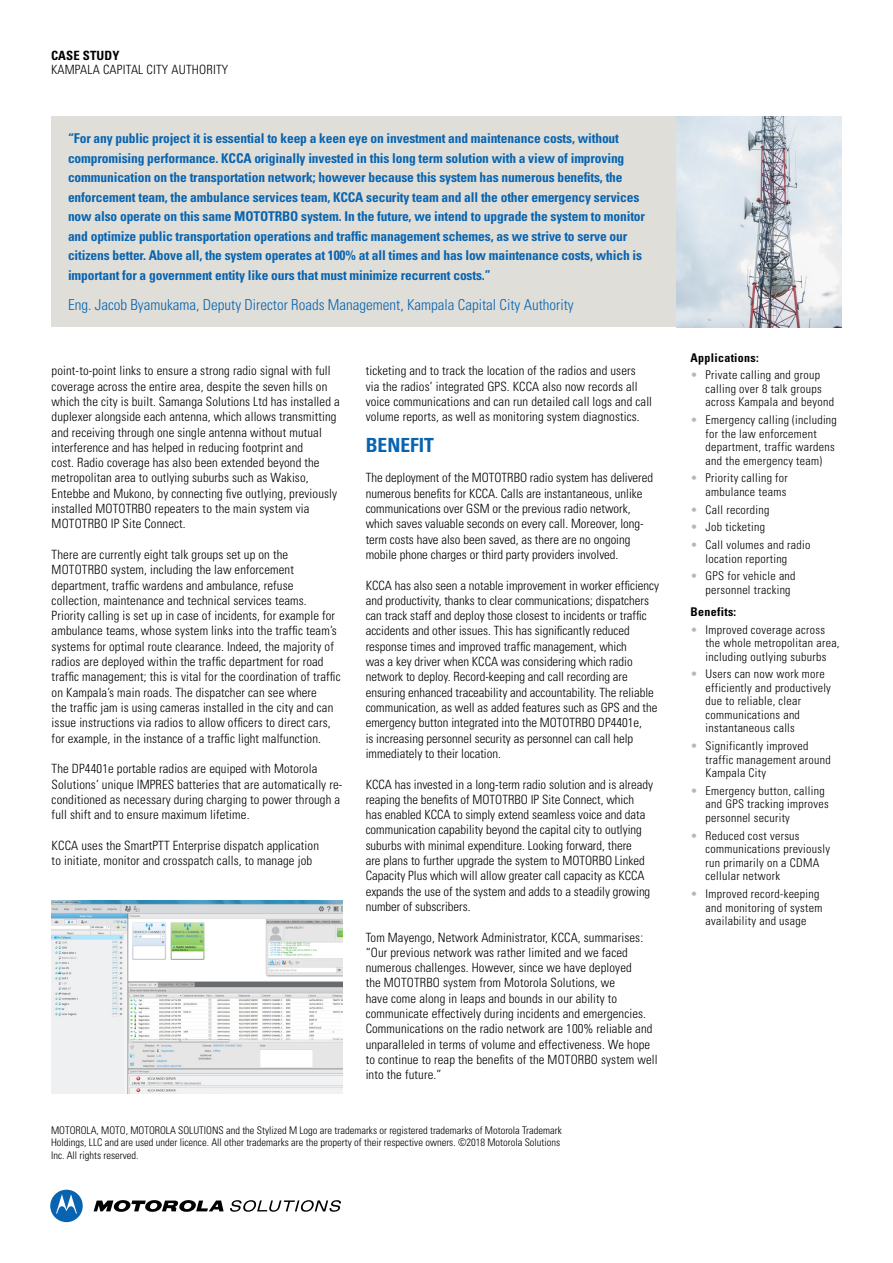
<style>
.page{position:relative;width:893px;height:1263px;background:#fff}
.page>*{position:absolute;margin:0;border:0;box-sizing:border-box;transform-origin:0 0}
.t1{font:700 condensed 19.5px "Univers LT Std";color:#0864b0}
.t2{font:300 condensed 15px "Univers LT Std";color:#0864b0}
.t3{font:700 condensed 13.5px/19.5px "Univers LT Std";letter-spacing:-.01em;color:#0864b0}
.t4{font:300 condensed 12.75px/15.3px "Univers LT Std";letter-spacing:.01em;color:#000}
.t5{font:700 condensed 12.75px "Univers LT Std";letter-spacing:.01em;color:#000}
.t6{font:300 condensed 12px/13.5px "Univers LT Std";letter-spacing:.025em;color:#000}
.t7{font:700 condensed 12px "Univers LT Std";letter-spacing:.025em;color:#000}
.t8{font:300 condensed 10.5px/12.6px "Univers LT Std";color:#000}
.s1{color:#bfb7ad}
</style>
<div class="page">
<svg style="left:94px;top:1200px;width:130px;height:12px"></svg>
<svg style="left:50px;top:1190px;width:33px;height:32px"></svg>
<svg style="left:230px;top:1200px;width:111px;height:12px"></svg>
<div style="left:51px;top:117px;width:625px;height:210px;background:#e0ded8"></div>
<img style="left:676px;top:117px;width:166px;height:210px">
<img style="left:52px;top:900px;width:290px;height:194px">
<p class="t5" style="left:51px;top:48px;width:70px">CASE STUDY</p>
<p class="t4" style="left:51px;top:62px;width:179px">KAMPALA CAPITAL CITY AUTHORITY</p>
<p class="t3" style="left:68px;top:129px;width:579px">“For any public project it is essential to keep a keen eye on investment and maintenance costs, without compromising performance. KCCA originally invested in this long term solution with a view of improving communication on the transportation network; however because this system has numerous benefits, the enforcement team, the ambulance services team, KCCA security team and all the other emergency services now also operate on this same MOTOTRBO system. In the future, we intend to upgrade the system to monitor and optimize public transportation operations and traffic management schemes, as we strive to serve our citizens better. Above all, the system operates at 100% at all times and has low maintenance costs, which is important for a government entity like ours that must minimize recurrent costs.”</p>
<p class="t2" style="left:68px;top:296px;width:507px">Eng. Jacob Byamukama, Deputy Director Roads Management, Kampala Capital City Authority</p>
<p class="t4" style="left:52px;top:363px;width:290px">point-to-point links to ensure a strong radio signal with full coverage across the entire area, despite the seven hills on which the city is built. Samanga Solutions Ltd has installed a duplexer alongside each antenna, which allows transmitting and receiving through one single antenna without mutual interference and has helped in reducing footprint and<br>cost. Radio coverage has also been extended beyond the metropolitan area to outlying suburbs such as Wakiso, Entebbe and Mukono, by connecting five outlying, previously installed MOTOTRBO repeaters to the main system via MOTOTRBO IP Site Connect.</p>
<p class="t4" style="left:52px;top:547px;width:290px">There are currently eight talk groups set up on the MOTOTRBO system, including the law enforcement department, traffic wardens and ambulance, refuse collection, maintenance and technical services teams.<br>Priority calling is set up in case of incidents, for example for ambulance teams, whose system links into the traffic team’s systems for optimal route clearance. Indeed, the majority of radios are deployed within the traffic department for road traffic management; this is vital for the coordination of traffic on Kampala’s main roads. The dispatcher can see where<br>the traffic jam is using cameras installed in the city and can issue instructions via radios to allow officers to direct cars, for example, in the instance of a traffic light malfunction.</p>
<p class="t4" style="left:52px;top:761px;width:292px">The DP4401e portable radios are equiped with Motorola Solutions’ unique IMPRES batteries that are automatically re&shy;conditioned as necessary during charging to power through a full shift and to ensure maximum lifetime.</p>
<p class="t4" style="left:52px;top:837px;width:269px">KCCA uses the SmartPTT Enterprise dispatch application to initiate, monitor and crosspatch calls, to manage job</p>
<p class="t4" style="left:366px;top:363px;width:288px">ticketing and to track the location of the radios and users via the radios’ integrated GPS. KCCA also now records all voice communications and can run detailed call logs and call volume reports, as well as monitoring system diagnostics.</p>
<p class="t1" style="left:366px;top:433px;width:70px">BENEFIT</p>
<p class="t4" style="left:366px;top:470px;width:289px">The deployment of the MOTOTRBO radio system has delivered numerous benefits for KCCA. Calls are instantaneous, unlike communications over GSM or the previous radio network, which saves valuable seconds on every call. Moreover, long&shy;term costs have also been saved, as there are no ongoing mobile phone charges or third party providers involved.</p>
<p class="t4" style="left:366px;top:577px;width:295px">KCCA has also seen a notable improvement in worker efficiency and productivity, thanks to clear communications; dispatchers can track staff and deploy those closest to incidents or traffic accidents and other issues. This has significantly reduced response times and improved traffic management, which<br>was a key driver when KCCA was considering which radio network to deploy. Record-keeping and call recording are ensuring enhanced traceability and accountability. The reliable communication, as well as added features such as GPS and the emergency button integrated into the MOTOTRBO DP4401e,<br>is increasing personnel security as personnel can call help immediately to their location.</p>
<p class="t4" style="left:366px;top:776px;width:289px">KCCA has invested in a long-term radio solution and is already reaping the benefits of MOTOTRBO IP Site Connect, which has enabled KCCA to simply extend seamless voice and data communication capability beyond the capital city to outlying suburbs with minimal expenditure. Looking forward, there<br>are plans to further upgrade the system to MOTORBO Linked Capacity Plus which will allow greater call capacity as KCCA expands the use of the system and adds to a steadily growing number of subscribers.</p>
<p class="t4" style="left:366px;top:929px;width:293px">Tom Mayengo, Network Administrator, KCCA, summarises: “Our previous network was rather limited and we faced numerous challenges. However, since we have deployed<br>the MOTOTRBO system from Motorola Solutions, we<br>have come along in leaps and bounds in our ability to communicate effectively during incidents and emergencies.<br>Communications on the radio network are 100% reliable and unparalleled in terms of volume and effectiveness. We hope to continue to reap the benefits of the MOTORBO system well into the future.”</p>
<p class="t8" style="left:51px;top:1123px;width:512px">MOTOROLA, MOTO, MOTOROLA SOLUTIONS and the Stylized M Logo are trademarks or registered trademarks of Motorola Trademark<br>Holdings, LLC and are used under licence. All other trademarks are the property of their respective owners. ©2018 Motorola Solutions<br>Inc. All rights reserved.</p>
<p class="t7" style="left:691px;top:350px;width:70px">Applications:</p>
<p class="t6" style="left:706px;top:368px;width:130px;text-indent:-15px"><span class="s1">•</span> Private calling and group calling over 8 talk groups across Kampala and beyond</p>
<p class="t6" style="left:706px;top:413px;width:133px;text-indent:-15px"><span class="s1">•</span> Emergency calling (including for the law enforcement department, traffic wardens and the emergency team)</p>
<p class="t6" style="left:691px;top:471px;width:99px;text-align:right"><span class="s1">•</span> Priority calling for ambulance teams</p>
<p class="t6" style="left:691px;top:503px;width:80px"><span class="s1">•</span> Call recording</p>
<p class="t6" style="left:691px;top:520px;width:76px"><span class="s1">•</span> Job ticketing</p>
<p class="t6" style="left:706px;top:538px;width:106px;text-indent:-15px"><span class="s1">•</span> Call volumes and radio location reporting</p>
<p class="t6" style="left:706px;top:569px;width:92px;text-indent:-15px"><span class="s1">•</span> GPS for vehicle and personnel tracking</p>
<p class="t7" style="left:691px;top:604px;width:47px">Benefits:</p>
<p class="t6" style="left:706px;top:623px;width:136px;text-indent:-15px"><span class="s1">•</span> Improved coverage across the whole metropolitan area, including outlying suburbs</p>
<p class="t6" style="left:706px;top:667px;width:127px;text-indent:-15px"><span class="s1">•</span> Users can now work more efficiently and productively due to reliable, clear communications and instantaneous calls</p>
<p class="t6" style="left:706px;top:739px;width:127px;text-indent:-15px"><span class="s1">•</span> Significantly improved traffic management around<br>Kampala City</p>
<p class="t6" style="left:706px;top:784px;width:125px;text-indent:-15px"><span class="s1">•</span> Emergency button, calling and GPS tracking improves personnel security</p>
<p class="t6" style="left:706px;top:829px;width:126px;text-indent:-15px"><span class="s1">•</span> Reduced cost versus communications previously run primarily on a CDMA cellular network</p>
<p class="t6" style="left:706px;top:887px;width:118px;text-indent:-15px"><span class="s1">•</span> Improved record-keeping and monitoring of system availability and usage</p>
</div>
